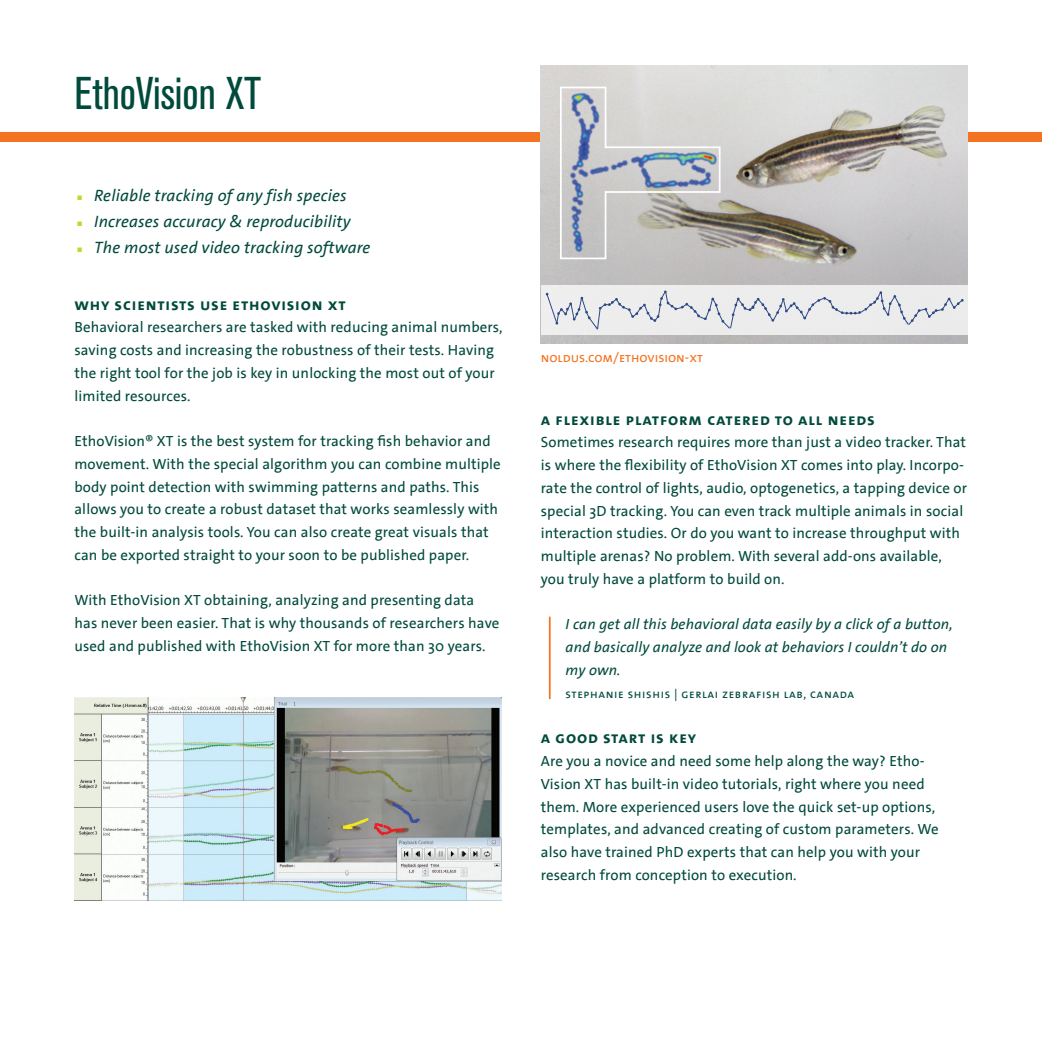
<style>
.page{position:relative;width:1042px;height:1042px;background:#fff}
.page>*{position:absolute;margin:0;border:0;box-sizing:border-box;transform-origin:0 0}
.t1{font:condensed 45.5px "Akzidenz Grotesk BE";color:#004a3c}
.Benefits___components_bulleted_list{font:italic 16.62px "The Sans";letter-spacing:.01em;color:#004a3c}
.t2{font:16.62px "The Sans Bold Caps";letter-spacing:.05em;color:#004a3c}
.t3{font:14.88px/22.8px "The Sans";letter-spacing:.01em;color:#004a3c}
.t4{font:italic 14.88px/22.8px "The Sans";letter-spacing:.01em;color:#004a3c}
.t5{font:13.47px "The Sans Caps";color:#f47321}
.t6{font:12.25px "The Sans Caps";letter-spacing:.05em;color:#004a3c}
.s1{font-family:"Comic Sans MS";font-style:normal;color:#c1d72f}
</style>
<div class="page">
<div style="left:0;top:132px;width:1042px;height:10px;background:#f47321"></div>
<img style="left:541px;top:65px;width:426px;height:278px">
<img style="left:540px;top:65px;width:214px;height:254px">
<svg style="left:559px;top:86px;width:162px;height:174px;background:#c0c2c5"></svg>
<div style="left:541px;top:285px;width:426px;height:49px;background:#ededed"></div>
<svg style="left:546px;top:290px;width:417px;height:40px"></svg>
<img style="left:74px;top:697px;width:427px;height:204px">
<hr style="left:549px;top:617px;width:1px;height:82px;background:#f47321">
<p class="t1" style="left:74px;top:68px;width:188px">EthoVision XT</p>
<p class="Benefits___components_bulleted_list" style="left:74px;top:184px;width:274px"><span class="s1">▪</span> Reliable tracking of any fish species</p>
<p class="Benefits___components_bulleted_list" style="left:74px;top:211px;width:278px"><span class="s1">▪</span> Increases accuracy &amp; reproducibility</p>
<p class="Benefits___components_bulleted_list" style="left:74px;top:237px;width:297px"><span class="s1">▪</span> The most used video tracking software</p>
<p class="t2" style="left:74px;top:293px;width:273px">why scientists use ethovision xt</p>
<p class="t3" style="left:74px;top:316px;width:430px">Behavioral researchers are tasked with reducing animal numbers, saving costs and increasing the robustness of their tests. Having the right tool for the job is key in unlocking the most out of your limited resources.</p>
<p class="t3" style="left:74px;top:430px;width:428px">EthoVision® XT is the best system for tracking fish behavior and movement. With the special algorithm you can combine multiple body point detection with swimming patterns and paths. This allows you to create a robust dataset that works seamlessly with the built-in analysis tools. You can also create great visuals that can be exported straight to your soon to be published paper.</p>
<p class="t3" style="left:74px;top:589px;width:426px">With EthoVision XT obtaining, analyzing and presenting data has never been easier. That is why thousands of researchers have used and published with EthoVision XT for more than 30 years.</p>
<p class="t5" style="left:541px;top:349px;width:163px">noldus.com/ethovision-xt</p>
<p class="t2" style="left:541px;top:408px;width:335px">a flexible platform catered to all needs</p>
<p class="t3" style="left:541px;top:431px;width:428px">Sometimes research requires more than just a video tracker. That is where the flexibility of EthoVision XT comes into play. Incorpo&shy;rate the control of lights, audio, optogenetics, a tapping device or special 3D tracking. You can even track multiple animals in social interaction studies. Or do you want to increase throughput with multiple arenas? No problem. With several add-ons available, you truly have a platform to build on.</p>
<p class="t4" style="left:566px;top:613px;width:388px">I can get all this behavioral data easily by a click of a button, and basically analyze and look at behaviors I couldn’t do on my own.</p>
<p class="t6" style="left:566px;top:686px;width:290px">stephanie shishis | gerlai zebrafish lab, canada</p>
<p class="t2" style="left:541px;top:727px;width:157px">a good start is key</p>
<p class="t3" style="left:541px;top:750px;width:399px">Are you a novice and need some help along the way? Etho-Vision XT has built-in video tutorials, right where you need them. More experienced users love the quick set-up options, templates, and advanced creating of custom parameters. We also have trained PhD experts that can help you with your research from conception to execution.</p>
</div>
